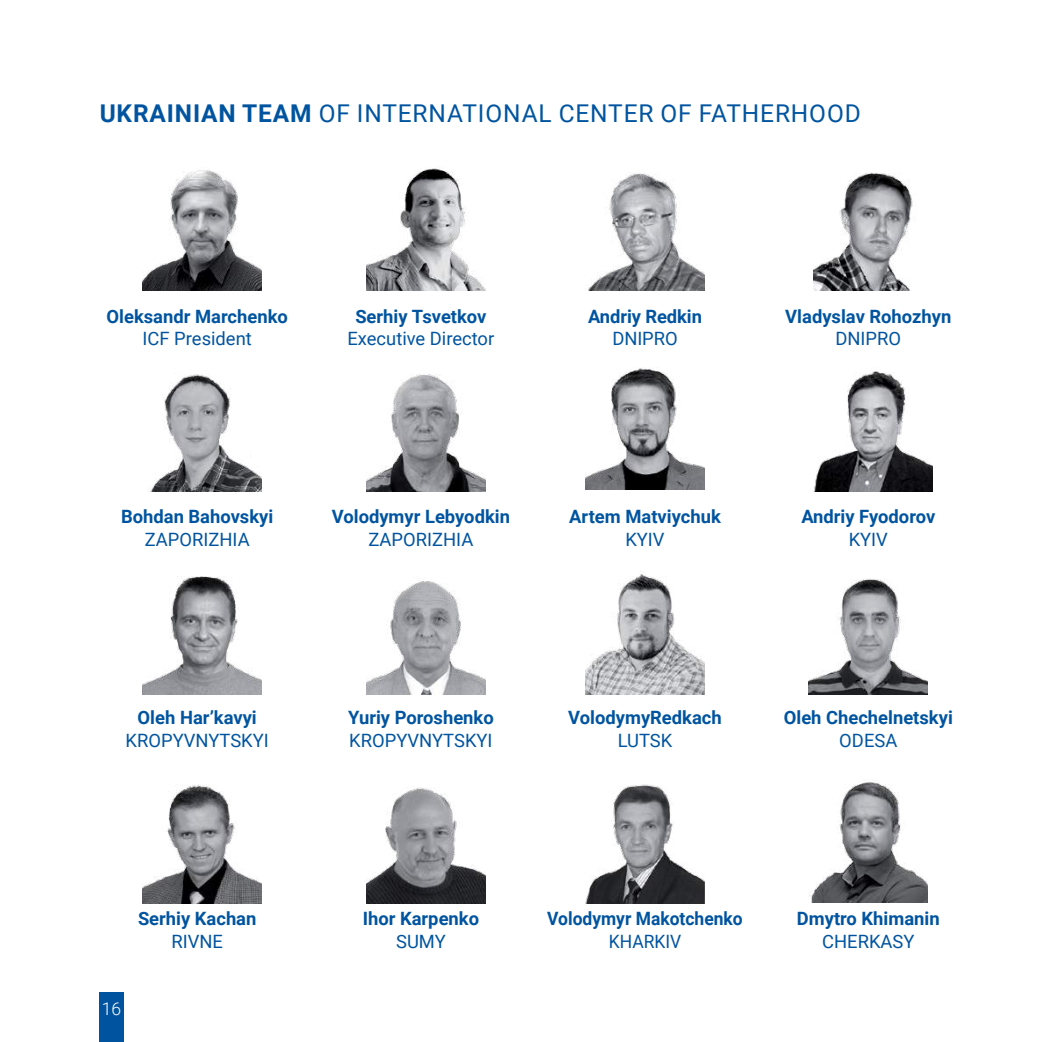
<style>
.page{position:relative;width:1042px;height:1042px;background:#fff}
.page>*{position:absolute;margin:0;border:0;box-sizing:border-box;transform-origin:0 0}
.t1{font:24.5px "Roboto";letter-spacing:.035em;color:#00549f}
.t2{font:700 18.38px "Roboto";color:#00549f}
.t3{font:18.38px "Roboto";color:#00549f}
.t4{font:700 18.38px "Roboto";color:#00549f;scale:.95 1}
.t5{font:18.38px "Roboto";color:#00549f;scale:.95 1}
.t6{font:300 17.5px "Roboto";color:#fff}
.s1{font-weight:700}
</style>
<div class="page">
<div style="left:99px;top:992px;width:25px;height:50px;background:#00549f"></div>
<img style="left:588px;top:173px;width:116px;height:117px">
<img style="left:814px;top:172px;width:102px;height:118px">
<img style="left:148px;top:373px;width:114px;height:118px">
<img style="left:366px;top:373px;width:119px;height:118px">
<img style="left:585px;top:368px;width:119px;height:121px">
<img style="left:814px;top:371px;width:119px;height:120px">
<img style="left:143px;top:576px;width:119px;height:118px">
<img style="left:366px;top:581px;width:119px;height:113px">
<img style="left:585px;top:571px;width:119px;height:123px">
<img style="left:809px;top:578px;width:119px;height:116px">
<img style="left:143px;top:784px;width:119px;height:119px">
<img style="left:366px;top:787px;width:119px;height:116px">
<img style="left:809px;top:782px;width:119px;height:120px">
<img style="left:585px;top:784px;width:119px;height:119px">
<img style="left:143px;top:170px;width:119px;height:120px">
<img style="left:366px;top:168px;width:119px;height:122px">
<h1 class="t1" style="left:100px;top:96px;width:762px"><span class="s1">UKRAINIAN TEAM</span> OF INTERNATIONAL CENTER OF FATHERHOOD</h1>
<p class="t2" style="left:107px;top:303px;width:183px">Oleksandr Marchenko</p>
<p class="t3" style="left:143px;top:325px;width:111px">ICF President</p>
<p class="t2" style="left:355px;top:303px;width:133px">Serhiy Tsvetkov</p>
<p class="t3" style="left:347px;top:325px;width:148px">Executive Director</p>
<p class="t2" style="left:588px;top:303px;width:115px">Andriy Redkin</p>
<p class="t3" style="left:612px;top:325px;width:67px">DNIPRO</p>
<p class="t2" style="left:785px;top:303px;width:168px">Vladyslav Rohozhyn</p>
<p class="t3" style="left:835px;top:325px;width:67px">DNIPRO</p>
<p class="t2" style="left:121px;top:504px;width:154px">Bohdan Bahovskyi</p>
<p class="t3" style="left:145px;top:526px;width:106px">ZAPORIZHIA</p>
<p class="t2" style="left:332px;top:504px;width:180px">Volodymyr Lebyodkin</p>
<p class="t3" style="left:368px;top:526px;width:106px">ZAPORIZHIA</p>
<p class="t2" style="left:569px;top:504px;width:153px">Artem Matviychuk</p>
<p class="t3" style="left:625px;top:526px;width:41px">KYIV</p>
<p class="t2" style="left:801px;top:504px;width:135px">Andriy Fyodorov</p>
<p class="t3" style="left:848px;top:526px;width:41px">KYIV</p>
<p class="t2" style="left:138px;top:705px;width:121px">Oleh Har’kavyi</p>
<p class="t3" style="left:126px;top:727px;width:145px">KROPYVNYTSKYI</p>
<p class="t2" style="left:138px;top:906px;width:120px">Serhiy Kachan</p>
<p class="t3" style="left:171px;top:928px;width:53px">RIVNE</p>
<p class="t6" style="left:102px;top:997px;width:21px">16</p>
<p class="t2" style="left:348px;top:705px;width:147px">Yuriy Poroshenko</p>
<p class="t3" style="left:349px;top:727px;width:145px">KROPYVNYTSKYI</p>
<p class="t2" style="left:568px;top:705px;width:155px">VolodymyRedkach</p>
<p class="t3" style="left:618px;top:727px;width:56px">LUTSK</p>
<p class="t2" style="left:784px;top:705px;width:171px">Oleh Chechelnetskyi</p>
<p class="t3" style="left:839px;top:727px;width:60px">ODESA</p>
<p class="t2" style="left:363px;top:906px;width:118px">Ihor Karpenko</p>
<p class="t3" style="left:396px;top:928px;width:51px">SUMY</p>
<p class="t4" style="left:547px;top:906px;width:207px">Volodymyr Makotchenko</p>
<p class="t5" style="left:609px;top:928px;width:78px">KHARKIV</p>
<p class="t2" style="left:797px;top:906px;width:144px">Dmytro Khimanin</p>
<p class="t3" style="left:822px;top:928px;width:94px">CHERKASY</p>
</div>
